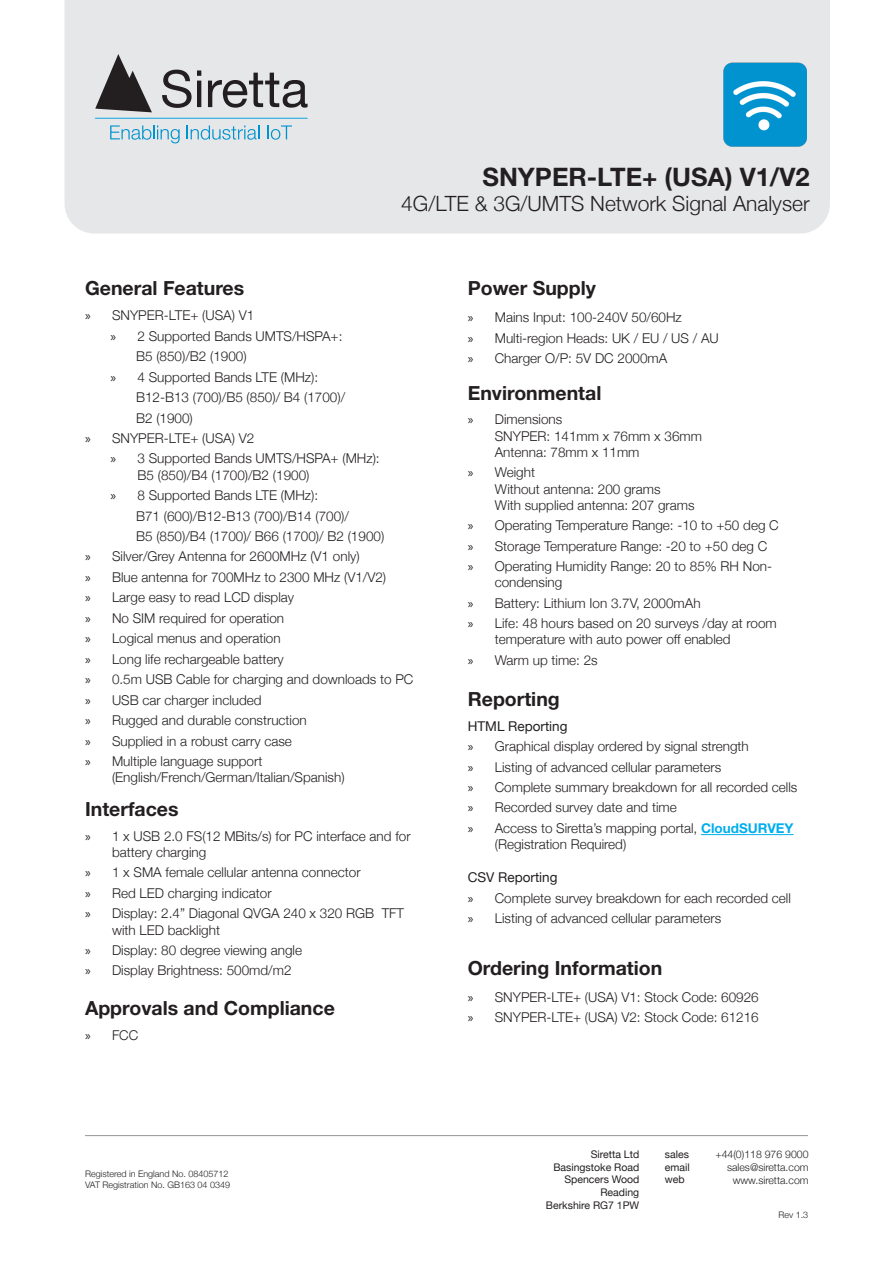
<style>
.page{position:relative;width:893px;height:1263px;background:#fff}
.page>*{position:absolute;margin:0;border:0;box-sizing:border-box;transform-origin:0 0}
.t1{font:700 25.5px "Helvetica Neue";color:#231f20}
.t2{font:300 21px "Helvetica Neue";color:#231f20}
.t3{font:700 19.5px "Helvetica Neue";color:#231f20}
.t4{font:300 13.5px/16.2px "Helvetica Neue";color:#231f20}
.t5{font:13.5px "Helvetica Neue";color:#231f20}
.t6{font:10.5px/12.6px "Helvetica Neue";color:#231f20;text-align:right}
.t7{font:300 10.5px/12.6px "Helvetica Neue";color:#231f20;text-align:right}
.t8{font:300 9px/10.8px "Helvetica Neue";color:#231f20}
.s1{font-family:"Myriad Pro";font-weight:400}
.s2{font-weight:700;color:#00aeef}
</style>
<div class="page">
<div style="left:65px;top:0;width:765px;height:234px;background:#e6e7e9"></div>
<hr style="left:85px;top:1135px;width:723px;height:1px;background:#939598">
<svg style="left:95px;top:54px;width:57px;height:58px;background:#848384"></svg>
<hr style="left:95px;top:118px;width:212px;height:1px;background:#24aae1">
<svg style="left:162px;top:70px;width:39px;height:38px"></svg>
<svg style="left:208px;top:73px;width:100px;height:35px;background:#a0a0a1"></svg>
<svg style="left:110px;top:125px;width:70px;height:18px"></svg>
<svg style="left:187px;top:125px;width:72px;height:15px"></svg>
<svg style="left:267px;top:125px;width:25px;height:15px"></svg>
<img style="left:720px;top:60px;width:90px;height:88px">
<hr style="left:701px;top:834px;width:93px;height:1px;background:#00aeef">
<h1 class="t1" style="left:482px;top:161px;width:329px">SNYPER-LTE+ (USA) V1/V2</h1>
<h2 class="t2" style="left:401px;top:191px;width:410px">4G/LTE &amp; 3G/UMTS Network Signal Analyser</h2>
<p class="t3" style="left:85px;top:276px;width:161px">General Features</p>
<p class="t4" style="left:85px;top:307px;width:171px"><span class="s1">»</span> SNYPER-LTE+ (USA) V1</p>
<p class="t4" style="left:111px;top:327px;width:233px"><span class="s1">»</span> 2 Supported Bands UMTS/HSPA+:</p>
<p class="t4" style="left:136px;top:348px;width:112px">B5 (850)/B2 (1900)</p>
<p class="t4" style="left:111px;top:368px;width:209px"><span class="s1">»</span> 4 Supported Bands LTE (MHz):</p>
<p class="t4" style="left:136px;top:389px;width:211px">B12-B13 (700)/B5 (850)/ B4 (1700)/</p>
<p class="t4" style="left:136px;top:409px;width:58px">B2 (1900)</p>
<p class="t4" style="left:85px;top:430px;width:171px"><span class="s1">»</span> SNYPER-LTE+ (USA) V2</p>
<p class="t4" style="left:138px;top:450px;width:244px;text-indent:-27px"><span class="s1">»</span> 3 Supported Bands UMTS/HSPA+ (MHz):<br>B5 (850)/B4 (1700)/B2 (1900)</p>
<p class="t4" style="left:111px;top:487px;width:209px"><span class="s1">»</span> 8 Supported Bands LTE (MHz):</p>
<p class="t4" style="left:136px;top:507px;width:214px">B71 (600)/B12-B13 (700)/B14 (700)/</p>
<p class="t4" style="left:136px;top:528px;width:250px">B5 (850)/B4 (1700)/ B66 (1700)/ B2 (1900)</p>
<p class="t4" style="left:85px;top:548px;width:276px"><span class="s1">»</span> Silver/Grey Antenna for 2600MHz (V1 only)</p>
<p class="t4" style="left:85px;top:569px;width:303px"><span class="s1">»</span> Blue antenna for 700MHz to 2300 MHz (V1/V2)</p>
<p class="t4" style="left:85px;top:589px;width:211px"><span class="s1">»</span> Large easy to read LCD display</p>
<p class="t4" style="left:85px;top:610px;width:201px"><span class="s1">»</span> No SIM required for operation</p>
<p class="t4" style="left:85px;top:630px;width:197px"><span class="s1">»</span> Logical menus and operation</p>
<p class="t4" style="left:85px;top:650px;width:200px"><span class="s1">»</span> Long life rechargeable battery</p>
<p class="t4" style="left:85px;top:671px;width:330px"><span class="s1">»</span> 0.5m USB Cable for charging and downloads to PC</p>
<p class="t4" style="left:85px;top:691px;width:178px"><span class="s1">»</span> USB car charger included</p>
<p class="t4" style="left:85px;top:712px;width:223px"><span class="s1">»</span> Rugged and durable construction</p>
<p class="t4" style="left:85px;top:732px;width:208px"><span class="s1">»</span> Supplied in a robust carry case</p>
<p class="t4" style="left:112px;top:753px;width:234px;text-indent:-27px"><span class="s1">»</span> Multiple language support (English/French/German/Italian/Spanish)</p>
<p class="t3" style="left:85px;top:797px;width:95px">Interfaces</p>
<p class="t4" style="left:112px;top:828px;width:300px;text-indent:-27px"><span class="s1">»</span> 1 x USB 2.0 FS(12 MBits/s) for PC interface and for battery charging</p>
<p class="t4" style="left:85px;top:864px;width:277px"><span class="s1">»</span> 1 x SMA female cellular antenna connector</p>
<p class="t4" style="left:85px;top:885px;width:188px"><span class="s1">»</span> Red LED charging indicator</p>
<p class="t4" style="left:112px;top:905px;width:293px;text-indent:-27px"><span class="s1">»</span> Display: 2.4” Diagonal QVGA 240 x 320 RGB TFT with LED backlight</p>
<p class="t4" style="left:85px;top:942px;width:219px"><span class="s1">»</span> Display: 80 degree viewing angle</p>
<p class="t4" style="left:85px;top:962px;width:208px"><span class="s1">»</span> Display Brightness: 500md/m2</p>
<p class="t3" style="left:85px;top:996px;width:251px">Approvals and Compliance</p>
<p class="t4" style="left:85px;top:1026px;width:55px"><span class="s1">»</span> FCC</p>
<p class="t8" style="left:85px;top:1168px;width:146px">Registered in England No. 08405712<br>VAT Registration No. GB163 04 0349</p>
<p class="t3" style="left:468px;top:276px;width:130px">Power Supply</p>
<p class="t4" style="left:468px;top:309px;width:216px"><span class="s1">»</span> Mains Input: 100-240V 50/60Hz</p>
<p class="t4" style="left:468px;top:330px;width:253px"><span class="s1">»</span> Multi-region Heads: UK / EU / US / AU</p>
<p class="t4" style="left:468px;top:350px;width:201px"><span class="s1">»</span> Charger O/P: 5V DC 2000mA</p>
<p class="t3" style="left:468px;top:381px;width:135px">Environmental</p>
<p class="t4" style="left:495px;top:411px;width:209px;text-indent:-27px"><span class="s1">»</span> Dimensions<br>SNYPER: 141mm x 76mm x 36mm<br>Antenna: 78mm x 11mm</p>
<p class="t4" style="left:495px;top:464px;width:201px;text-indent:-27px"><span class="s1">»</span> Weight<br>Without antenna: 200 grams<br>With supplied antenna: 207 grams</p>
<p class="t4" style="left:468px;top:517px;width:312px"><span class="s1">»</span> Operating Temperature Range: -10 to +50 deg C</p>
<p class="t4" style="left:468px;top:537px;width:301px"><span class="s1">»</span> Storage Temperature Range: -20 to +50 deg C</p>
<p class="t4" style="left:495px;top:558px;width:279px;text-indent:-27px"><span class="s1">»</span> Operating Humidity Range: 20 to 85% RH Non&shy;condensing</p>
<p class="t4" style="left:468px;top:594px;width:234px"><span class="s1">»</span> Battery: Lithium Ion 3.7V, 2000mAh</p>
<p class="t4" style="left:495px;top:615px;width:284px;text-indent:-27px"><span class="s1">»</span> Life: 48 hours based on 20 surveys /day at room temperature with auto power off enabled</p>
<p class="t4" style="left:468px;top:652px;width:132px"><span class="s1">»</span> Warm up time: 2s</p>
<p class="t3" style="left:468px;top:687px;width:94px">Reporting</p>
<p class="t5" style="left:468px;top:718px;width:101px">HTML Reporting</p>
<p class="t4" style="left:468px;top:738px;width:283px"><span class="s1">»</span> Graphical display ordered by signal strength</p>
<p class="t4" style="left:468px;top:758px;width:255px"><span class="s1">»</span> Listing of advanced cellular parameters</p>
<p class="t4" style="left:468px;top:779px;width:331px"><span class="s1">»</span> Complete summary breakdown for all recorded cells</p>
<p class="t4" style="left:468px;top:799px;width:211px"><span class="s1">»</span> Recorded survey date and time</p>
<p class="t4" style="left:495px;top:820px;width:300px;text-indent:-27px"><span class="s1">»</span> Access to Siretta’s mapping portal, <span class="s2">CloudSURVEY </span>(Registration Required)</p>
<p class="t5" style="left:468px;top:869px;width:91px">CSV Reporting</p>
<p class="t4" style="left:468px;top:889px;width:325px"><span class="s1">»</span> Complete survey breakdown for each recorded cell</p>
<p class="t4" style="left:468px;top:910px;width:255px"><span class="s1">»</span> Listing of advanced cellular parameters</p>
<p class="t3" style="left:468px;top:956px;width:196px">Ordering Information</p>
<p class="t4" style="left:468px;top:989px;width:292px"><span class="s1">»</span> SNYPER-LTE+ (USA) V1: Stock Code: 60926</p>
<p class="t4" style="left:468px;top:1009px;width:292px"><span class="s1">»</span> SNYPER-LTE+ (USA) V2: Stock Code: 61216</p>
<p class="t6" style="left:546px;top:1148px;width:95px">Siretta Ltd<br>Basingstoke Road<br>Spencers Wood<br>Reading<br>Berkshire RG7 1PW</p>
<p class="t6" style="left:665px;top:1148px;width:26px;text-align:justify">sales email web</p>
<p class="t7" style="left:715px;top:1148px;width:95px">+44(0)118 976 9000 sales@siretta.com www.siretta.com</p>
<p class="t8" style="left:778px;top:1209px;width:31px">Rev 1.3</p>
</div>
